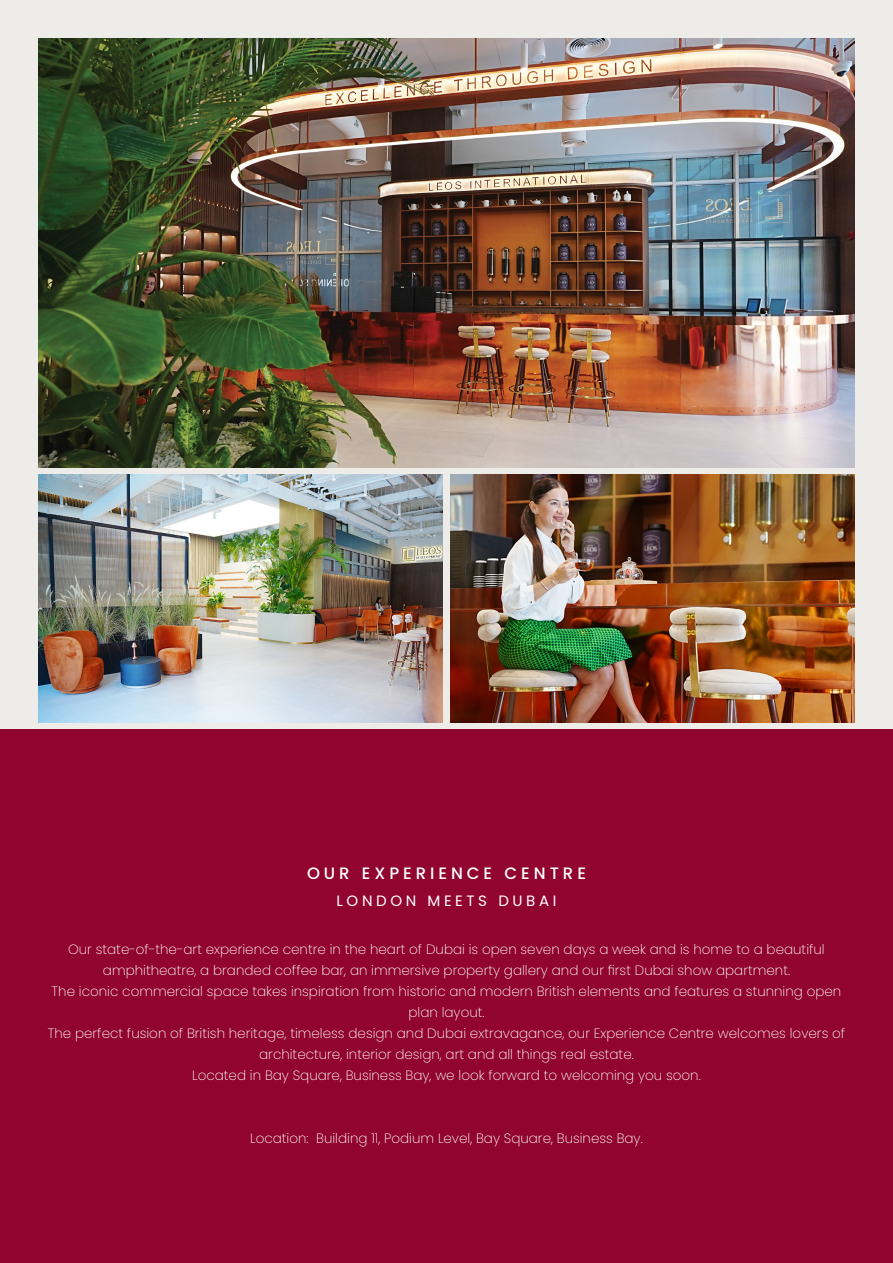
<style>
.page{position:relative;width:893px;height:1263px;background:#edece8}
.page>*{position:absolute;margin:0;border:0;box-sizing:border-box;transform-origin:0 0}
.t1{font:500 16.5px "Poppins";letter-spacing:.24em;color:#fff}
.t2{font:15px "Poppins";letter-spacing:.24em;color:#fff}
.t3{font:200 13.5px/21px "Poppins";color:#fff;text-align:center}
</style>
<div class="page">
<div style="left:0;top:730px;width:893px;height:533px;background:#910331"></div>
<img style="left:38px;top:38px;width:817px;height:430px">
<img style="left:38px;top:475px;width:405px;height:247px">
<img style="left:450px;top:475px;width:405px;height:247px">
<p class="t1" style="left:307px;top:864px;width:280px">OUR EXPERIENCE CENTRE</p>
<p class="t2" style="left:337px;top:892px;width:221px">LONDON MEETS DUBAI</p>
<p class="t3" style="left:68px;top:939px;width:758px">Our state-of-the-art experience centre in the heart of Dubai is open seven days a week and is home to a beautiful</p>
<p class="t3" style="left:103px;top:960px;width:688px">amphitheatre, a branded coffee bar, an immersive property gallery and our first Dubai show apartment.</p>
<p class="t3" style="left:52px;top:981px;width:791px">The iconic commercial space takes inspiration from historic and modern British elements and features a stunning open plan layout.</p>
<p class="t3" style="left:48px;top:1023px;width:799px">The perfect fusion of British heritage, timeless design and Dubai extravagance, our Experience Centre welcomes lovers of architecture, interior design, art and all things real estate.</p>
<p class="t3" style="left:192px;top:1065px;width:510px">Located in Bay Square, Business Bay, we look forward to welcoming you soon.</p>
<p class="t3" style="left:250px;top:1128px;width:394px">Location: Building 11, Podium Level, Bay Square, Business Bay.</p>
</div>
